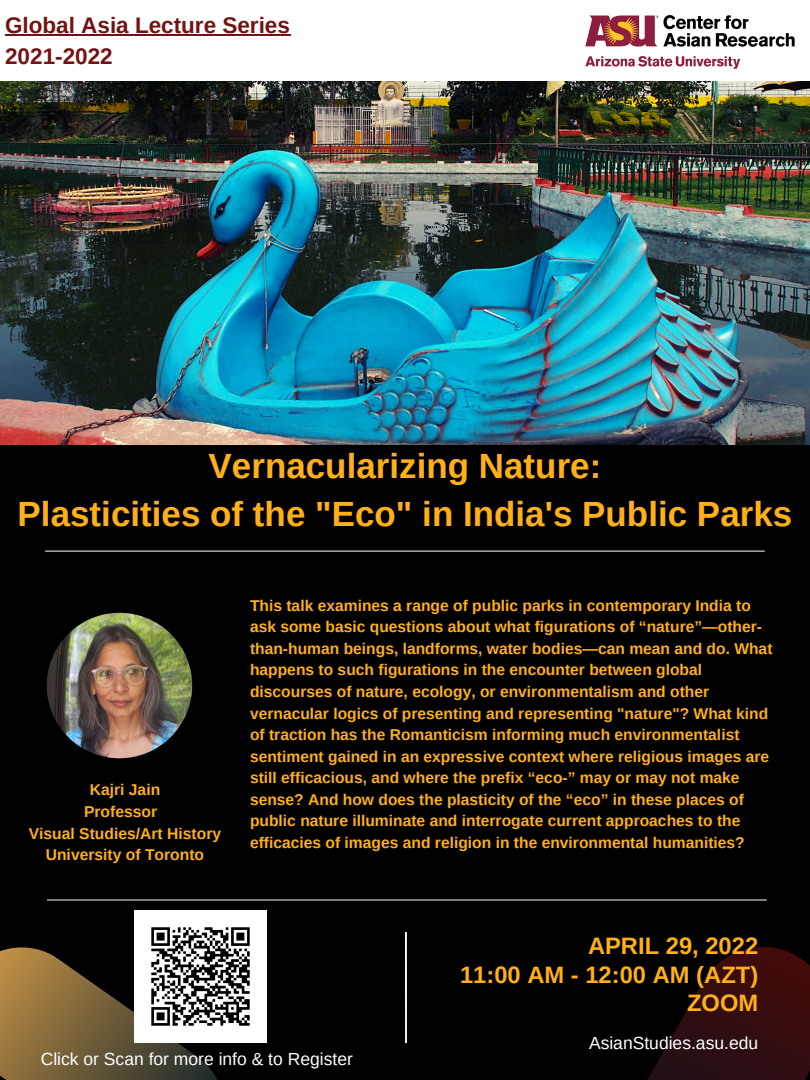
<style>
.page{position:relative;width:810px;height:1080px;background:#000}
.page>*{position:absolute;margin:0;border:0;box-sizing:border-box;transform-origin:0 0}
.t1{font:700 35px "Arimo";color:#ffb017}
.t2{font:700 23.75px "Arimo";color:#ffb017}
.t3{font:700 22.5px "Arimo";color:#741212}
.t4{font:17.5px "Arimo";color:#fff}
.t5{font:700 15.69px "Arimo";color:#ffb017}
.t6{font:700 15.62px/21.6px "Arimo";color:#ffb017}
</style>
<div class="page">
<div style="left:0;top:0;width:810px;height:81px;background:#fff"></div>
<img style="left:585px;top:15px;width:210px;height:54px">
<img style="left:0;top:81px;width:810px;height:364px">
<hr style="left:47px;top:900px;width:719px;height:1px;background:#fff">
<hr style="left:45px;top:551px;width:719px;height:1px;background:#fff">
<img style="left:47px;top:613px;width:145px;height:145px;border-radius:50%">
<hr style="left:405px;top:932px;width:2px;height:111px;background:#fff">
<svg style="left:647px;top:947px;width:163px;height:133px"></svg>
<svg style="left:0;top:947px;width:217px;height:133px"></svg>
<img style="left:134px;top:911px;width:132px;height:132px">
<hr style="left:5px;top:34px;width:285px;height:2px;background:#741212">
<p class="t3" style="left:5px;top:12px;width:286px">Global Asia Lecture Series</p>
<p class="t3" style="left:5px;top:44px;width:109px">2021-2022</p>
<p class="t1" style="left:209px;top:446px;width:394px">Vernacularizing Nature:</p>
<p class="t1" style="left:18px;top:495px;width:776px">Plasticities of the "Eco" in India's Public Parks</p>
<p class="t5" style="left:90px;top:781px;width:72px">Kajri Jain</p>
<p class="t5" style="left:84px;top:803px;width:75px">Professor</p>
<p class="t5" style="left:29px;top:824px;width:194px">Visual Studies/Art History</p>
<p class="t5" style="left:46px;top:846px;width:160px">University of Toronto</p>
<p class="t6" style="left:250px;top:595px;width:524px">This talk examines a range of public parks in contemporary India to ask some basic questions about what figurations of “nature”—other&shy;than-human beings, landforms, water bodies—can mean and do. What happens to such figurations in the encounter between global discourses of nature, ecology, or environmentalism and other vernacular logics of presenting and representing "nature"? What kind of traction has the Romanticism informing much environmentalist sentiment gained in an expressive context where religious images are still efficacious, and where the prefix “eco-” may or may not make sense? And how does the plasticity of the “eco” in these places of public nature illuminate and interrogate current approaches to the efficacies of images and religion in the environmental humanities?</p>
<p class="t2" style="left:588px;top:933px;width:172px">APRIL 29, 2022</p>
<p class="t2" style="left:460px;top:961px;width:300px">11:00 AM - 12:00 AM (AZT)</p>
<p class="t2" style="left:687px;top:990px;width:73px">ZOOM</p>
<p class="t4" style="left:589px;top:1033px;width:171px">AsianStudies.asu.edu</p>
<p class="t4" style="left:41px;top:1049px;width:314px">Click or Scan for more info &amp; to Register</p>
</div>
